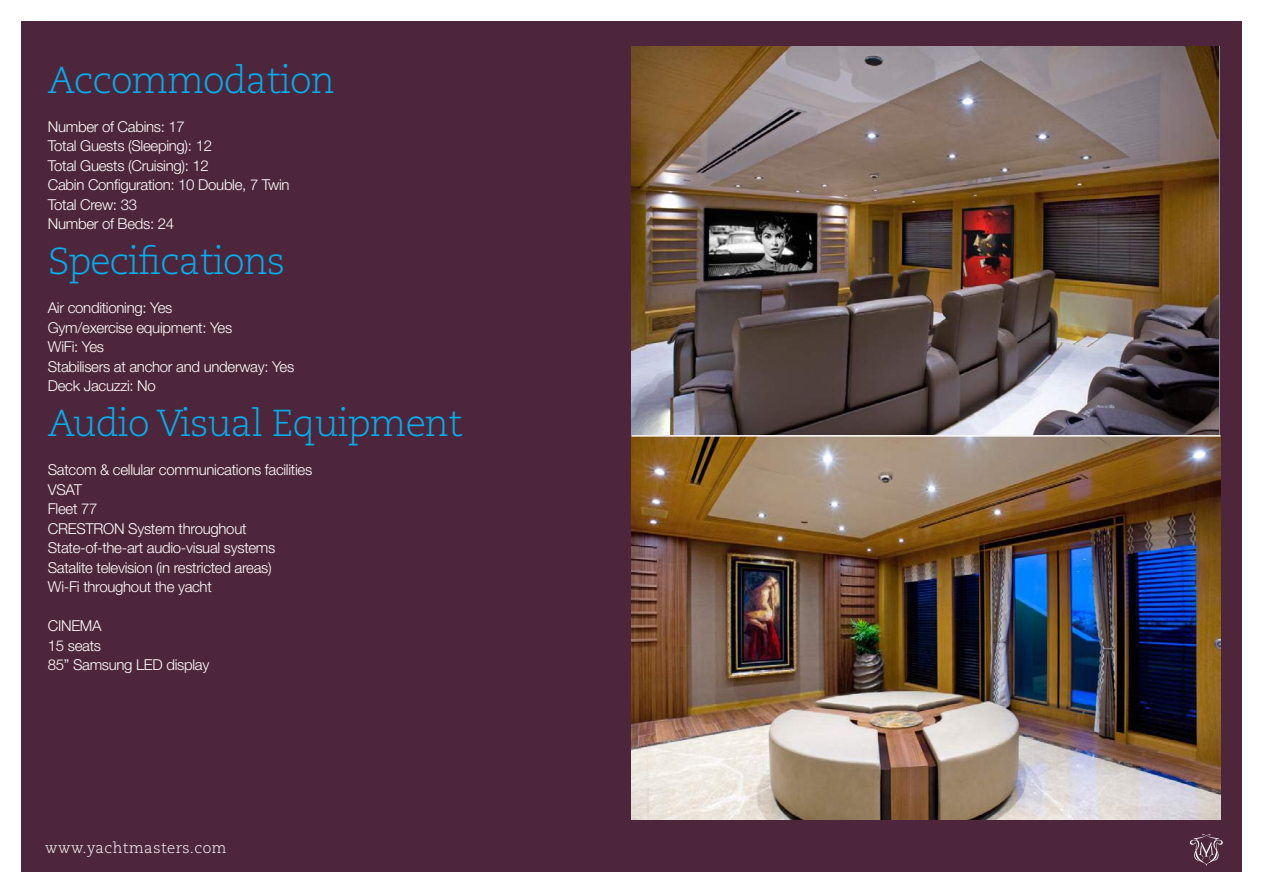
<style>
.page{position:relative;width:1263px;height:893px;background:#fff}
.page>*{position:absolute;margin:0;border:0;box-sizing:border-box;transform-origin:0 0}
.t1{font:300 37.5px "Caecilia LT Std";letter-spacing:-.025em;color:#00aeef}
.t2{font:300 15px/19.5px "Helvetica Neue LT Std";letter-spacing:-.02em;color:#fff}
.t3{font:300 15px "Caecilia LT Std";letter-spacing:.03em;color:#fff}
</style>
<div class="page">
<div style="left:21px;top:21px;width:1221px;height:851px;background:#4d263b"></div>
<img style="left:631px;top:47px;width:589px;height:388px">
<svg style="left:1189px;top:834px;width:34px;height:32px"></svg>
<img style="left:631px;top:437px;width:589px;height:382px">
<hr style="left:631px;top:435px;width:589px;height:2px;background:#fff">
<h1 class="t1" style="left:48px;top:59px;width:289px">Accommodation</h1>
<p class="t2" style="left:48px;top:116px;width:243px">Number of Cabins: 17<br>Total Guests (Sleeping): 12<br>Total Guests (Cruising): 12<br>Cabin Configuration: 10 Double, 7 Twin<br>Total Crew: 33<br>Number of Beds: 24</p>
<h1 class="t1" style="left:48px;top:240px;width:239px">Specifications</h1>
<p class="t2" style="left:48px;top:298px;width:248px">Air conditioning: Yes<br>Gym/exercise equipment: Yes<br>WiFi: Yes<br>Stabilisers at anchor and underway: Yes<br>Deck Jacuzzi: No</p>
<h1 class="t1" style="left:48px;top:402px;width:416px">Audio Visual Equipment</h1>
<p class="t2" style="left:48px;top:460px;width:266px">Satcom &amp; cellular communications facilities<br>VSAT<br>Fleet 77<br>CRESTRON System throughout<br>State-of-the-art audio-visual systems<br>Satalite television (in restricted areas)<br>Wi-Fi throughout the yacht</p>
<p class="t2" style="left:48px;top:616px;width:163px">CINEMA<br>15 seats<br>85” Samsung LED display</p>
<p class="t3" style="left:45px;top:839px;width:183px">www.yachtmasters.com</p>
<p class="t3" style="left:43px;top:841px;width:183px">www.yachtmasters.com</p>
</div>
